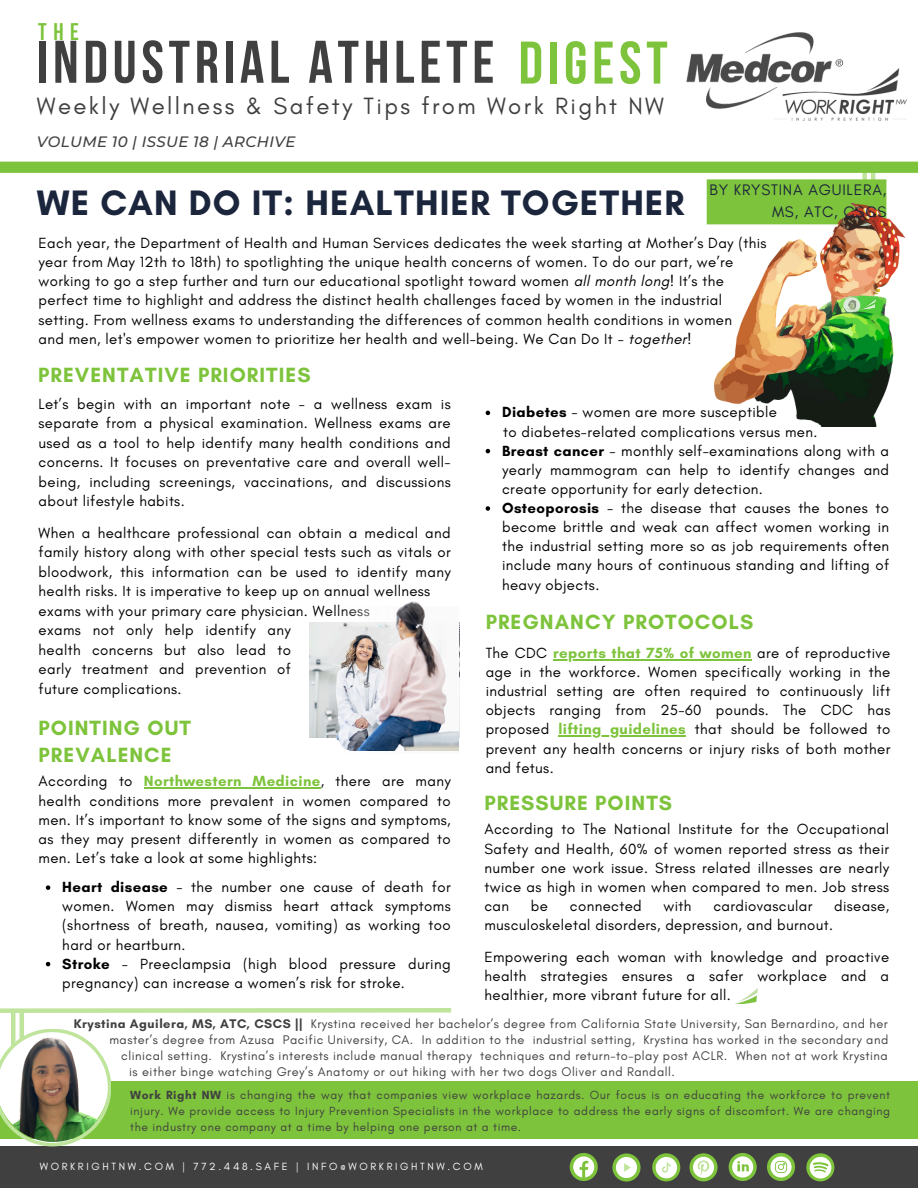
<style>
.page{position:relative;width:918px;height:1188px;background:#fff}
.page>*{position:absolute;margin:0;border:0;box-sizing:border-box;transform-origin:0 0}
.t1{font:700 60px "Bebas Neue";letter-spacing:.08em;color:#404040}
.t2{font:700 36px "Glacial Indifference";letter-spacing:.03em;color:#1b253c}
.t3{font:24px "Glacial Indifference";letter-spacing:.1em;color:#404040}
.t4{font:700 24px "Bebas Neue";color:#7dc33b}
.t5{font:700 21px/27px "Glacial Indifference";letter-spacing:.05em;color:#7dc33b}
.t6{font:15.6px "Glacial Indifference";letter-spacing:.05em;color:#1b253c}
.t7{font:15px/19.2px "Glacial Indifference";letter-spacing:.025em;color:#000;text-align:justify}
.t8{font:italic 500 15px "Montserrat";letter-spacing:.025em;color:#404040}
.t9{font:12.75px "Glacial Indifference";letter-spacing:.04em;color:#404040}
.t10{font:12px/16px "Glacial Indifference";letter-spacing:.05em;color:#404040;text-align:justify}
.t11{font:10.65px "Glacial Indifference";letter-spacing:.25em;color:#fff}
.s1{color:#7dc33b}
.s2{font-style:italic}
.s3{font-weight:700;color:#7dc33b}
.s4{font-weight:700}
</style>
<div class="page">
<hr style="left:871px;top:162px;width:4px;height:28px;background:#bfe49c">
<div style="left:862px;top:167px;width:5px;height:36px;background:#bfe49c"></div>
<div style="left:0;top:162px;width:918px;height:11px;background:#7dc33b"></div>
<div style="left:0;top:1147px;width:918px;height:41px;background:#404040"></div>
<div style="left:570px;top:1153px;width:28px;height:28px;background:#7dc33b;border-radius:50%"></div>
<svg style="left:573px;top:1156px;width:21px;height:21px"></svg>
<svg style="left:689px;top:1153px;width:29px;height:28px"></svg>
<svg style="left:693px;top:1157px;width:21px;height:21px"></svg>
<div style="left:767px;top:1153px;width:28px;height:28px;background:#7dc33b;border-radius:50%"></div>
<svg style="left:770px;top:1156px;width:22px;height:22px"></svg>
<div style="left:729px;top:1153px;width:28px;height:28px;background:#7dc33b;border-radius:50%"></div>
<svg style="left:732px;top:1156px;width:21px;height:22px"></svg>
<svg style="left:612px;top:1153px;width:29px;height:29px"></svg>
<div style="left:616px;top:1157px;width:21px;height:21px;background:#fff;border-radius:50%"></div>
<svg style="left:624px;top:1163px;width:7px;height:9px"></svg>
<svg style="left:652px;top:1153px;width:28px;height:28px"></svg>
<svg style="left:656px;top:1157px;width:21px;height:21px"></svg>
<div style="left:0;top:1082px;width:918px;height:57px;background:#7dc33b"></div>
<img style="left:0;top:1029px;width:111px;height:117px">
<svg style="left:806px;top:1153px;width:28px;height:28px"></svg>
<svg style="left:810px;top:1157px;width:21px;height:21px"></svg>
<svg style="left:0;top:1008px;width:452px;height:8px"></svg>
<hr style="left:11px;top:1010px;width:4px;height:36px;background:#bfe49c">
<hr style="left:20px;top:1011px;width:4px;height:29px;background:#bfe49c">
<div style="left:707px;top:179px;width:179px;height:45px;background:#7dc33b"></div>
<img style="left:735px;top:988px;width:23px;height:16px">
<svg style="left:486px;top:411px;width:4px;height:4px"></svg>
<svg style="left:486px;top:449px;width:4px;height:4px"></svg>
<svg style="left:486px;top:506px;width:4px;height:5px"></svg>
<img style="left:715px;top:204px;width:190px;height:222px">
<img style="left:310px;top:622px;width:25px;height:116px">
<img style="left:348px;top:750px;width:111px;height:1px">
<img style="left:335px;top:602px;width:124px;height:148px">
<img style="left:860px;top:299px;width:15px;height:11px">
<hr style="left:144px;top:788px;width:177px;height:1px;background:#7dc33b">
<hr style="left:553px;top:659px;width:199px;height:1px;background:#7dc33b">
<hr style="left:558px;top:736px;width:128px;height:1px;background:#7dc33b">
<svg style="left:46px;top:885px;width:4px;height:5px"></svg>
<svg style="left:46px;top:962px;width:4px;height:4px"></svg>
<img style="left:686px;top:32px;width:220px;height:89px">
<p class="t4" style="left:38px;top:22px;width:42px">THE</p>
<p class="t1" style="left:37px;top:38px;width:632px">INDUSTRIAL ATHLETE <span class="s1">DIGEST</span></p>
<p class="t3" style="left:37px;top:91px;width:629px">Weekly Wellness &amp; Safety Tips from Work Right NW</p>
<p class="t8" style="left:37px;top:132px;width:260px">VOLUME 10 | ISSUE 18 | ARCHIVE</p>
<p class="t2" style="left:37px;top:181px;width:649px">WE CAN DO IT: HEALTHIER TOGETHER</p>
<p class="t6" style="left:710px;top:180px;width:178px">BY KRYSTINA AGUILERA,</p>
<p class="t6" style="left:772px;top:202px;width:116px">MS, ATC, CSCS</p>
<h5 class="t7" style="left:39px;top:233px;width:730px;text-align:left">Each year, the Department of Health and Human Services dedicates the week starting at Mother’s Day (this year from May 12th to 18th) to spotlighting the unique health concerns of women. To do our part, we’re working to go a step further and turn our educational spotlight toward women <span class="s2">all month long!</span> It’s the</h5>
<p class="t7" style="left:39px;top:291px;width:685px">perfect time to highlight and address the distinct health challenges faced by women in the industrial</p>
<h5 class="t7" style="left:39px;top:310px;width:695px">setting. From wellness exams to understanding the differences of common health conditions in women</h5>
<p class="t7" style="left:39px;top:329px;width:654px">and men, let's empower women to prioritize her health and well-being. We Can Do It - <span class="s2">together</span>!</p>
<p class="t5" style="left:38px;top:361px;width:274px">PREVENTATIVE PRIORITIES</p>
<p class="t7" style="left:39px;top:394px;width:414px">Let’s begin with an important note - a wellness exam is separate from a physical examination. Wellness exams are used as a tool to help identify many health conditions and concerns. It focuses on preventative care and overall well&shy;being, including screenings, vaccinations, and discussions about lifestyle habits.</p>
<p class="t7" style="left:39px;top:523px;width:414px">When a healthcare professional can obtain a medical and family history along with other special tests such as vitals or bloodwork, this information can be used to identify many health risks. It is imperative to keep up on annual wellness</p>
<p class="t7" style="left:39px;top:601px;width:333px">exams with your primary care physician. Wellness</p>
<p class="t7" style="left:39px;top:620px;width:254px">exams not only help identify any health concerns but also lead to early treatment and prevention of future complications.</p>
<p class="t5" style="left:39px;top:714px;width:154px">POINTING OUT<br>PREVALENCE</p>
<h5 class="t7" style="left:39px;top:772px;width:414px">According to <span class="s3">Northwestern Medicine</span>, there are many health conditions more prevalent in women compared to men. It’s important to know some of the signs and symptoms, as they may present differently in women as compared to men. Let’s take a look at some highlights:</h5>
<p class="t7" style="left:62px;top:877px;width:390px"><span class="s4">Heart disease</span> - the number one cause of death for women. Women may dismiss heart attack symptoms (shortness of breath, nausea, vomiting) as working too hard or heartburn.</p>
<p class="t7" style="left:62px;top:954px;width:390px"><span class="s4">Stroke</span> - Preeclampsia (high blood pressure during pregnancy) can increase a women’s risk for stroke.</p>
<h1 class="t7" style="left:502px;top:403px;width:276px"><span class="s4">Diabetes</span> - women are more susceptible</h1>
<h4 class="t7" style="left:503px;top:422px;width:316px">to diabetes-related complications versus men.</h4>
<h6 class="t7" style="left:502px;top:441px;width:389px"><span class="s4">Breast cancer</span> - monthly self-examinations along with a yearly mammogram can help to identify changes and create opportunity for early detection.</h6>
<p class="t7" style="left:502px;top:498px;width:389px"><span class="s4">Osteoporosis</span> - the disease that causes the bones to become brittle and weak can affect women working in the industrial setting more so as job requirements often include many hours of continuous standing and lifting of heavy objects.</p>
<p class="t5" style="left:486px;top:608px;width:269px">PREGNANCY PROTOCOLS</p>
<p class="t7" style="left:486px;top:643px;width:406px">The CDC <span class="s3">reports that 75% of women</span> are of reproductive</p>
<p class="t7" style="left:486px;top:662px;width:406px">age in the workforce. Women specifically working in the industrial setting are often required to continuously lift objects ranging from 25-60 pounds. The CDC has proposed</p>
<p class="t7" style="left:486px;top:720px;width:406px;text-indent:73px"><span class="s3">lifting guidelines</span> that should be followed to prevent any health concerns or injury risks of both mother and fetus.</p>
<p class="t5" style="left:484px;top:789px;width:189px">PRESSURE POINTS</p>
<p class="t7" style="left:484px;top:820px;width:406px">According to The National Institute for the Occupational Safety and Health, 60% of women reported stress as their number one work issue. Stress related illnesses are nearly twice as high in women when compared to men. Job stress can</p>
<p class="t7" style="left:531px;top:896px;width:19px">be</p>
<p class="t7" style="left:570px;top:896px;width:73px">connected</p>
<p class="t7" style="left:664px;top:896px;width:29px">with</p>
<p class="t7" style="left:713px;top:896px;width:101px">cardiovascular</p>
<p class="t7" style="left:834px;top:896px;width:57px">disease,</p>
<p class="t7" style="left:484px;top:915px;width:350px">musculoskeletal disorders, depression, and burnout.</p>
<p class="t7" style="left:484px;top:947px;width:406px">Empowering each woman with knowledge and proactive health strategies ensures a safer workplace and a healthier, more vibrant future for all.</p>
<p class="t9" style="left:74px;top:1016px;width:816px"><span class="s4">Krystina Aguilera, MS, ATC, CSCS ||</span> Krystina received her bachelor’s degree from California State University, San Bernardino, and her</p>
<p class="t9" style="left:109px;top:1032px;width:780px">master’s degree from Azusa Pacific University, CA. In addition to the industrial setting, Krystina has worked in the secondary and</p>
<h5 class="t9" style="left:121px;top:1048px;width:768px">clinical setting. Krystina’s interests include manual therapy techniques and return-to-play post ACLR. When not at work Krystina</h5>
<p class="t9" style="left:129px;top:1063px;width:547px">is either binge watching Grey’s Anatomy or out hiking with her two dogs Oliver and Randall.</p>
<p class="t10" style="left:130px;top:1087px;width:761px"><span class="s4">Work Right NW</span> is changing the way that companies view workplace hazards. Our focus is on educating the workforce to prevent injury. We provide access to Injury Prevention Specialists in the workplace to address the early signs of discomfort. We are changing the industry one company at a time by helping one person at a time.</p>
<p class="t11" style="left:40px;top:1160px;width:444px">WORKRIGHTNW.COM | 772.448.SAFE | INFO@WORKRIGHTNW.COM</p>
</div>
